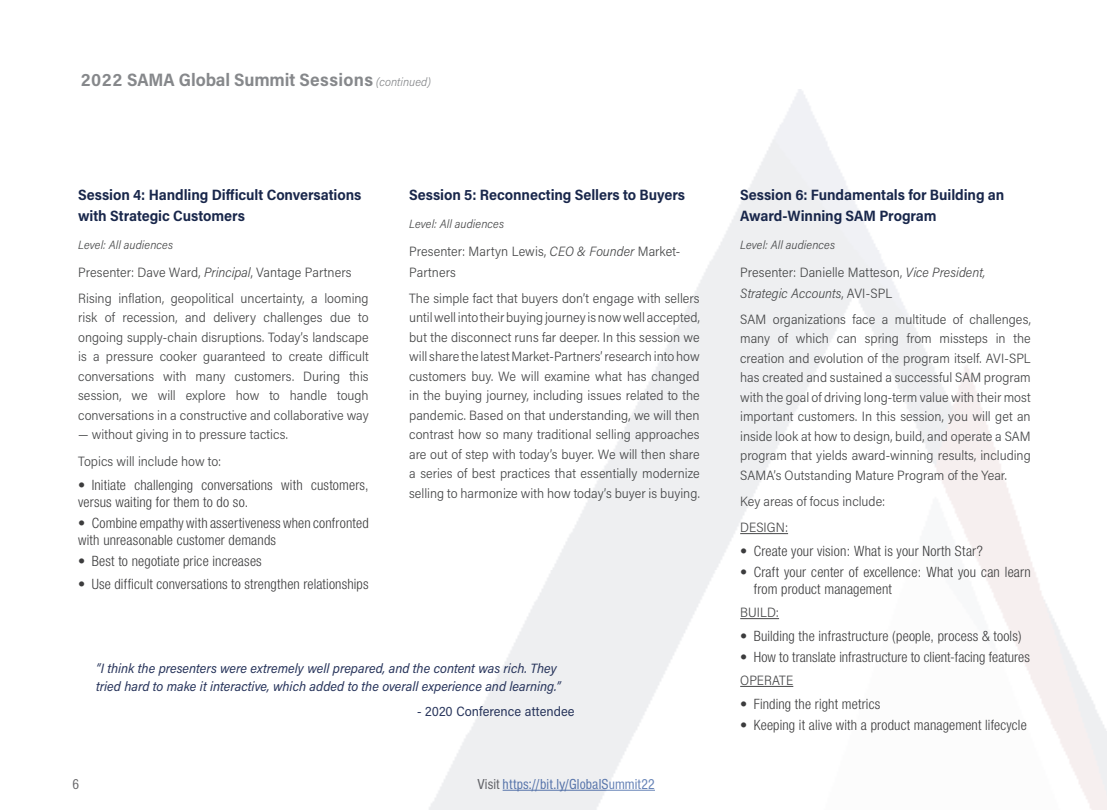
<style>
.page{position:relative;width:1107px;height:810px;background:#fff}
.page>*{position:absolute;margin:0;border:0;box-sizing:border-box;transform-origin:0 0}
.body{font:700 18px "Acumin Pro Semi Cond";color:#86888b}
.t1{font:700 15px/21px "Acumin Pro Semi Cond";letter-spacing:-.005em;color:#19274b}
.t2{font:condensed 15px "Font Site Sans";letter-spacing:.005em;color:#5b7ab2}
.t3{font:condensed 15px "Font Site Sans";color:#67676a}
.t4{font:300 condensed 14.25px/17.2px "Helvetica Neue";letter-spacing:.01em;color:#3c3c3d}
.body-2{font:300 13.5px/19.5px "Acumin Pro Semi Cond";color:#464748;text-align:justify}
.Body{font:italic 13.5px/18px "Acumin Pro Semi Cond";color:#27345b}
.Body-2{font:13.5px "Acumin Pro Semi Cond";color:#27345b}
.body-3{font:italic 300 12px "Acumin Pro Semi Cond";letter-spacing:.005em;color:#464748}
.s1{font-weight:300;font-style:italic;font-size:12px}
.s2{font-style:italic}
.s3{color:#67676a}
</style>
<div class="page">
<hr style="left:740px;top:533px;width:48px;height:1px;background:#464748">
<hr style="left:740px;top:618px;width:39px;height:1px;background:#464748">
<hr style="left:740px;top:686px;width:53px;height:1px;background:#464748">
<p class="body" style="left:81px;top:67px;width:352px">2022 SAMA Global Summit Sessions <span class="s1">(continued)</span></p>
<p class="t1" style="left:78px;top:184px;width:285px">Session 4: Handling Difficult Conversations with Strategic Customers</p>
<p class="body-3" style="left:78px;top:236px;width:96px">Level: All audiences</p>
<p class="body-2" style="left:78px;top:262px;width:275px">Presenter: Dave Ward, <span class="s2">Principal</span>, Vantage Partners</p>
<p class="body-2" style="left:78px;top:288px;width:292px">Rising inflation, geopolitical uncertainty, a looming risk of recession, and delivery challenges due to ongoing supply-chain disruptions. Today’s landscape is a pressure cooker guaranteed to create difficult conversations with many customers. During this session, we will explore how to handle tough conversations in a constructive and collaborative way</p>
<p class="body-2" style="left:78px;top:424px;width:211px">— without giving in to pressure tactics.</p>
<p class="body-2" style="left:78px;top:451px;width:145px">Topics will include how to:</p>
<p class="t4" style="left:78px;top:476px;width:292px">• Initiate challenging conversations with customers, versus waiting for them to do so.</p>
<p class="t4" style="left:78px;top:514px;width:292px">• Combine empathy with assertiveness when confronted with unreasonable customer demands</p>
<p class="t4" style="left:78px;top:552px;width:185px">• Best to negotiate price increases</p>
<p class="t4" style="left:78px;top:575px;width:292px">• Use difficult conversations to strengthen relationships</p>
<p class="t1" style="left:409px;top:184px;width:278px">Session 5: Reconnecting Sellers to Buyers</p>
<p class="body-3" style="left:409px;top:215px;width:96px">Level: All audiences</p>
<p class="body-2" style="left:409px;top:240px;width:273px;line-height:21px">Presenter: Martyn Lewis, <span class="s2">CEO &amp; Founder</span> Market-<br>Partners</p>
<p class="body-2" style="left:409px;top:288px;width:292px">The simple fact that buyers don’t engage with sellers until well into their buying journey is now well accepted, but the disconnect runs far deeper. In this session we will share the latest Market-Partners’ research into how customers buy. We will examine what has changed in the buying journey, including issues related to the pandemic. Based on that understanding, we will then contrast how so many traditional selling approaches are out of step with today’s buyer. We will then share a series of best practices that essentially modernize selling to harmonize with how today’s buyer is buying.</p>
<p class="Body" style="left:96px;top:659px;width:466px">“I think the presenters were extremely well prepared, and the content was rich. They tried hard to make it interactive, which added to the overall experience and learning.”</p>
<p class="Body-2" style="left:417px;top:702px;width:159px">- 2020 Conference attendee</p>
<p class="t3" style="left:72px;top:776px;width:8px">6</p>
<p class="t2" style="left:477px;top:776px;width:179px"><span class="s3">Visit</span> https://bit.ly/GlobalSummit22</p>
<p class="t1" style="left:740px;top:184px;width:266px">Session 6: Fundamentals for Building an<br>Award-Winning SAM Program</p>
<p class="body-3" style="left:740px;top:236px;width:96px">Level: All audiences</p>
<p class="body-2" style="left:740px;top:261px;width:247px;line-height:21px">Presenter: Danielle Matteson, <span class="s2">Vice President,<br>Strategic Accounts</span>, AVI-SPL</p>
<p class="body-2" style="left:740px;top:309px;width:292px">SAM organizations face a multitude of challenges, many of which can spring from missteps in the creation and evolution of the program itself. AVI-SPL has created and sustained a successful SAM program with the goal of driving long-term value with their most important customers. In this session, you will get an inside look at how to design, build, and operate a SAM program that yields award-winning results, including SAMA’s Outstanding Mature Program of the Year.</p>
<p class="body-2" style="left:740px;top:491px;width:147px">Key areas of focus include:</p>
<p class="body-2" style="left:740px;top:517px;width:49px">DESIGN:</p>
<p class="t4" style="left:740px;top:542px;width:244px">• Create your vision: What is your North Star?</p>
<p class="t4" style="left:754px;top:563px;width:279px;text-indent:-14px">• Craft your center of excellence: What you can learn from product management</p>
<p class="body-2" style="left:740px;top:602px;width:40px">BUILD:</p>
<p class="t4" style="left:740px;top:628px;width:283px">• Building the infrastructure (people, process &amp; tools)</p>
<p class="t4" style="left:740px;top:648px;width:291px">• How to translate infrastructure to client-facing features</p>
<p class="body-2" style="left:740px;top:670px;width:55px">OPERATE</p>
<p class="t4" style="left:740px;top:695px;width:142px">• Finding the right metrics</p>
<p class="t4" style="left:740px;top:716px;width:288px">• Keeping it alive with a product management lifecycle</p>
</div>
